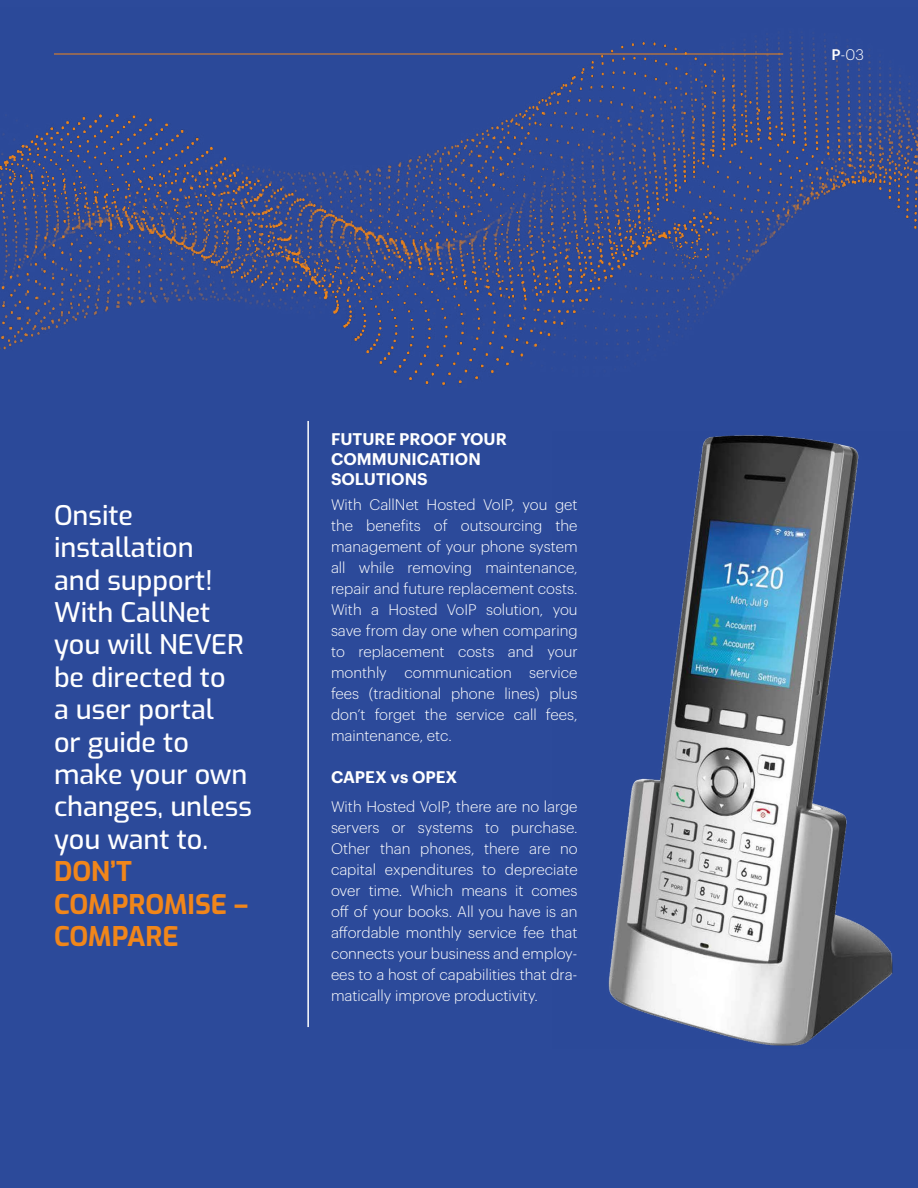
<style>
.page{position:relative;width:918px;height:1188px;background:#2c4a9a}
.page>*{position:absolute;margin:0;border:0;box-sizing:border-box;transform-origin:0 0}
.t1{font:500 27px/32.4px "Exo";color:#fff}
.t2{font:700 27px/32.4px "Exo";color:#f1861a}
.t3{font:600 16.5px/19.8px "Graphik";color:#fff}
.t4{font:300 15px/21px "Graphik";color:#fff;text-align:justify}
.s1{font-weight:500}
</style>
<div class="page">
<hr style="left:307px;top:421px;width:2px;height:606px;background:#fff">
<img style="left:0;top:36px;width:918px;height:424px">
<img style="left:553px;top:432px;width:365px;height:614px">
<hr style="left:54px;top:54px;width:729px;height:1px;background:#f1861a">
<h1 class="t1" style="left:54px;top:498px;width:199px">Onsite installation<br>and support!<br>With CallNet you will NEVER be directed to<br>a user portal<br>or guide to make your own changes, unless you want to.</h1>
<h1 class="t2" style="left:54px;top:854px;width:195px">DON’T<br>COMPROMISE –<br>COMPARE</h1>
<p class="t3" style="left:331px;top:428px;width:177px">FUTURE PROOF YOUR<br>COMMUNICATION<br>SOLUTIONS</p>
<p class="t4" style="left:331px;top:493px;width:248px">With CallNet Hosted VoIP, you get the benefits of outsourcing the management of your phone system all while removing maintenance, repair and future replacement costs.<br>With a Hosted VoIP solution, you save from day one when comparing to replacement costs and your monthly communication service fees (traditional phone lines) plus don’t forget the service call fees, maintenance, etc.</p>
<p class="t3" style="left:331px;top:766px;width:128px">CAPEX vs OPEX</p>
<p class="t4" style="left:331px;top:795px;width:248px">With Hosted VoIP, there are no large servers or systems to purchase.<br>Other than phones, there are no capital expenditures to depreciate over time. Which means it comes off of your books. All you have is an affordable monthly service fee that connects your business and employ&shy;ees to a host of capabilities that dra&shy;matically improve productivity.</p>
<p class="t4" style="left:831px;top:43px;width:34px"><span class="s1">P</span>-03</p>
</div>
